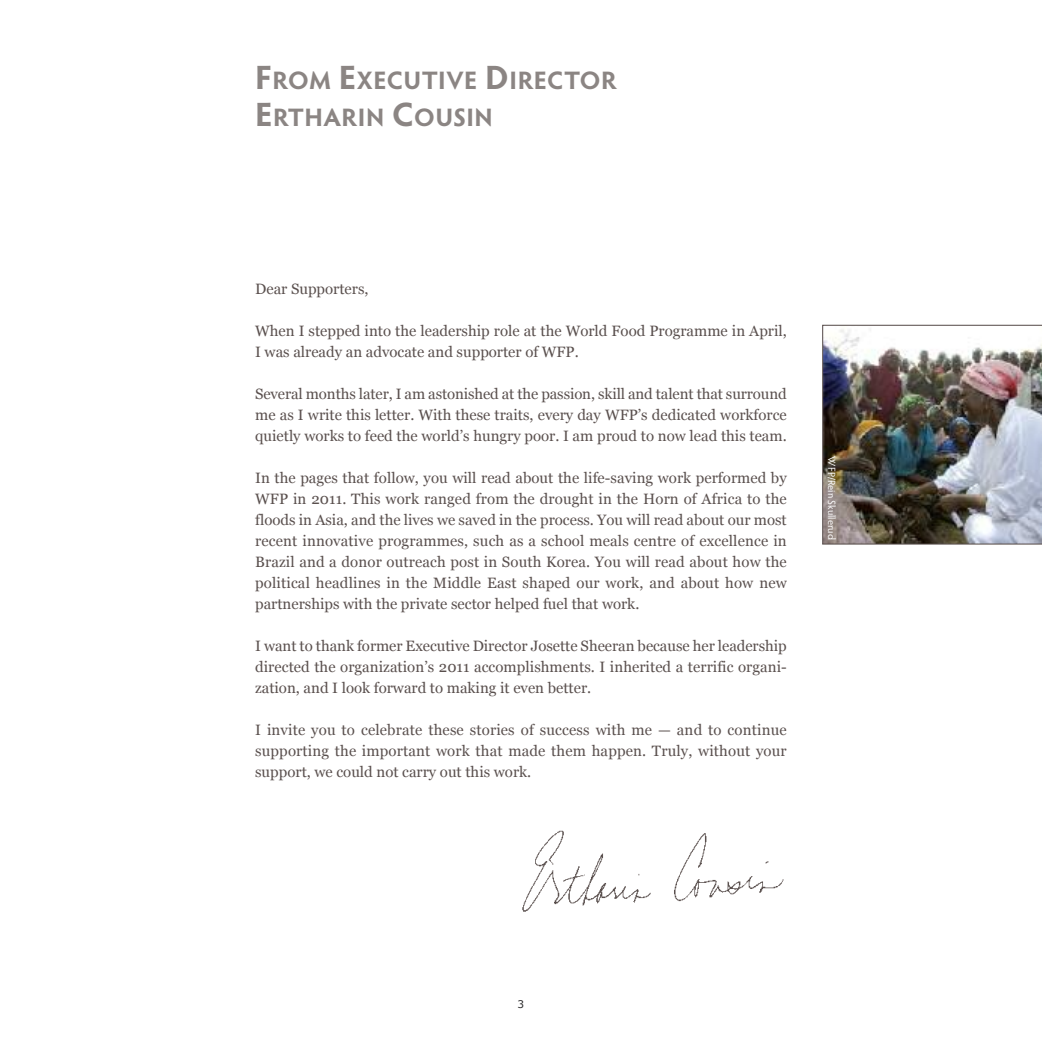
<style>
.page{position:relative;width:1042px;height:1042px;background:#fff}
.page>*{position:absolute;margin:0;border:0;box-sizing:border-box;transform-origin:0 0}
.t1{font:700 25.35px/37.5px "Hypatia Sans Pro";letter-spacing:.02em;color:#8b8583}
.t2{font:15px/21px "Georgia";color:#5a504e;text-align:justify}
.t3{font:10.5px "Hypatia Sans Pro";color:#fff}
.t4{font:10.5px "Verdana";color:#272627}
.s1{font-size:33.75px}
</style>
<div class="page">
<img style="left:522px;top:830px;width:262px;height:82px">
<img style="left:822px;top:325px;width:220px;height:219px">
<h1 class="t1" style="left:255px;top:64px;width:364px"><span class="s1">F</span>ROM <span class="s1">E</span>XECUTIVE <span class="s1">D</span>IRECTOR<br><span class="s1">E</span>RTHARIN <span class="s1">C</span>OUSIN</h1>
<p class="t2" style="left:255px;top:278px;width:115px">Dear Supporters,</p>
<p class="t2" style="left:255px;top:320px;width:533px">When I stepped into the leadership role at the World Food Programme in April,<br>I was already an advocate and supporter of WFP.</p>
<p class="t2" style="left:255px;top:383px;width:533px">Several months later, I am astonished at the passion, skill and talent that surround me as I write this letter. With these traits, every day WFP’s dedicated workforce quietly works to feed the world’s hungry poor. I am proud to now lead this team.</p>
<p class="t2" style="left:255px;top:467px;width:533px">In the pages that follow, you will read about the life-saving work performed by WFP in 2011. This work ranged from the drought in the Horn of Africa to the floods in Asia, and the lives we saved in the process. You will read about our most recent innovative programmes, such as a school meals centre of excellence in Brazil and a donor outreach post in South Korea. You will read about how the political headlines in the Middle East shaped our work, and about how new partnerships with the private sector helped fuel that work.</p>
<p class="t2" style="left:255px;top:635px;width:533px">I want to thank former Executive Director Josette Sheeran because her leadership directed the organization’s 2011 accomplishments. I inherited a terrific organi&shy;zation, and I look forward to making it even better.</p>
<p class="t2" style="left:255px;top:719px;width:533px">I invite you to celebrate these stories of success with me — and to continue supporting the important work that made them happen. Truly, without your support, we could not carry out this work.</p>
<p class="t3" style="left:836px;top:456px;width:85px;rotate:90deg">WFP/Rein Skullerud</p>
<p class="t4" style="left:518px;top:997px;width:8px">3</p>
</div>
